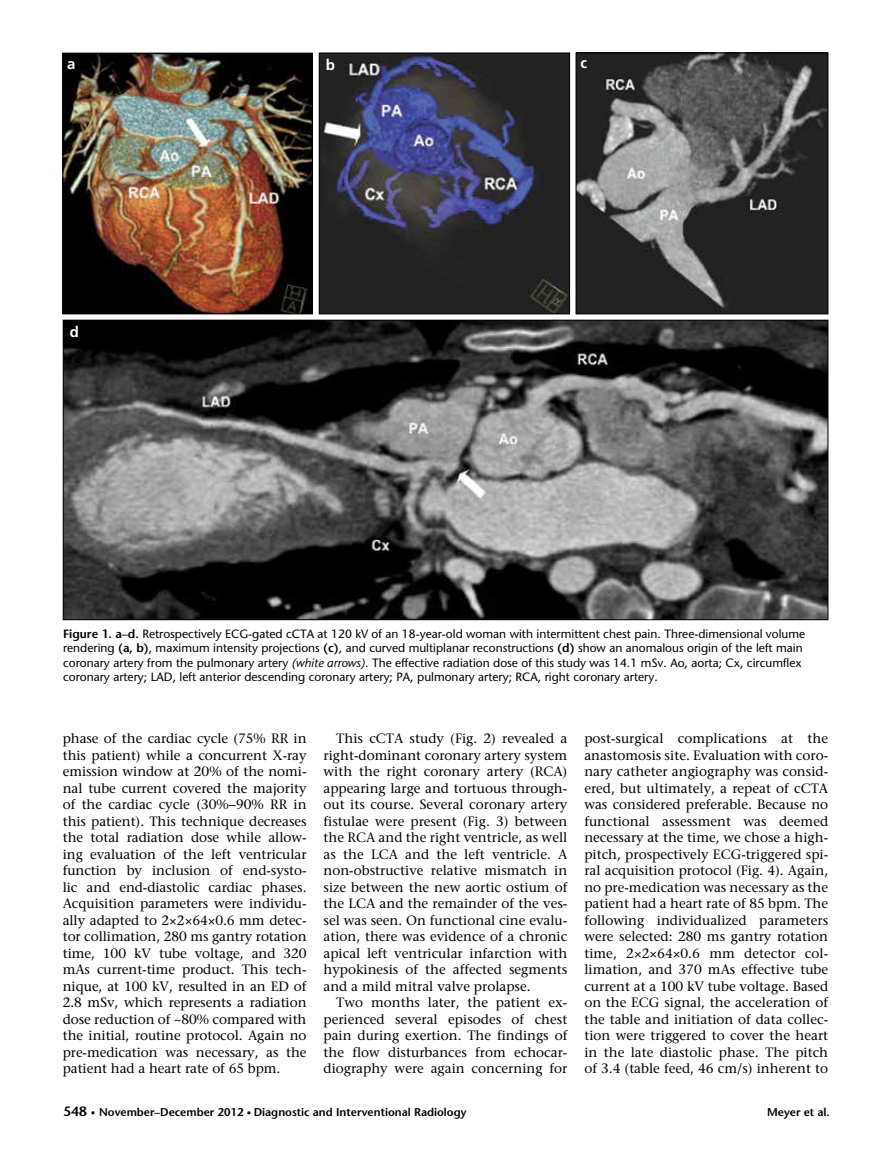
<style>
.page{position:relative;width:893px;height:1170px;background:#fff}
.page>*{position:absolute;margin:0;border:0;box-sizing:border-box;transform-origin:0 0}
.t1{font:700 15px "Frutiger";color:#fff}
.t2{font:13.5px/16.5px "Stone Serif";color:#000;text-align:justify}
.t3{font:12px/14.4px "Stone Sans";color:#000}
.t4{font:600 11.25px "Stone Sans Std";color:#000}
.s1{font-weight:700}
.s2{font-style:italic}
.s3{font-size:13.5px}
.s4{font-family:"Stone Sans Normal Tr";font-weight:400;font-size:9px}
</style>
<div class="page">
<img style="left:65px;top:55px;width:246px;height:257px">
<div style="left:63px;top:53px;width:250px;height:261px;border:1px solid #000"></div>
<img style="left:578px;top:55px;width:248px;height:257px">
<div style="left:576px;top:53px;width:252px;height:261px;border:1px solid #000"></div>
<img style="left:321px;top:55px;width:247px;height:257px">
<div style="left:319px;top:53px;width:251px;height:261px;border:1px solid #000"></div>
<img style="left:65px;top:322px;width:761px;height:296px">
<p class="t1" style="left:326px;top:56px;width:11px">b</p>
<p class="t1" style="left:67px;top:55px;width:10px">a</p>
<p class="t1" style="left:580px;top:54px;width:8px">c</p>
<p class="t1" style="left:70px;top:323px;width:11px">d</p>
<p class="t3" style="left:63px;top:626px;width:744px"><span class="s1">Figure 1. a</span>–<span class="s1">d.</span> Retrospectively ECG-gated cCTA at 120 kV of an 18-year-old woman with intermittent chest pain. Three-dimensional volume rendering <span class="s1">(a, b)</span>, maximum intensity projections <span class="s1">(c)</span>, and curved multiplanar reconstructions <span class="s1">(d)</span> show an anomalous origin of the left main coronary artery from the pulmonary artery <span class="s2">(white arrows)</span>. The effective radiation dose of this study was 14.1 mSv. Ao, aorta; Cx, circumflex coronary artery; LAD, left anterior descending coronary artery; PA, pulmonary artery; RCA, right coronary artery.</p>
<p class="t2" style="left:63px;top:730px;width:245px">phase of the cardiac cycle (75% RR in this patient) while a concurrent X-ray emission window at 20% of the nomi&shy;nal tube current covered the majority of the cardiac cycle (30%−90% RR in this patient). This technique decreases the total radiation dose while allow&shy;ing evaluation of the left ventricular function by inclusion of end-systo&shy;lic and end-diastolic cardiac phases.<br>Acquisition parameters were individu&shy;ally adapted to 2×2×64×0.6 mm detec&shy;tor collimation, 280 ms gantry rotation time, 100 kV tube voltage, and 320 mAs current-time product. This tech&shy;nique, at 100 kV, resulted in an ED of 2.8 mSv, which represents a radiation dose reduction of ~80% compared with the initial, routine protocol. Again no pre-medication was necessary, as the patient had a heart rate of 65 bpm.</p>
<p class="t2" style="left:324px;top:730px;width:245px;text-indent:13px">This cCTA study (Fig. 2) revealed a right-dominant coronary artery system with the right coronary artery (RCA) appearing large and tortuous through&shy;out its course. Several coronary artery fistulae were present (Fig. 3) between the RCA and the right ventricle, as well as the LCA and the left ventricle. A non-obstructive relative mismatch in size between the new aortic ostium of the LCA and the remainder of the ves&shy;sel was seen. On functional cine evalu&shy;ation, there was evidence of a chronic apical left ventricular infarction with hypokinesis of the affected segments and a mild mitral valve prolapse.</p>
<p class="t2" style="left:324px;top:994px;width:245px;text-indent:13px">Two months later, the patient ex&shy;perienced several episodes of chest pain during exertion. The findings of the flow disturbances from echocar&shy;diography were again concerning for</p>
<p class="t2" style="left:584px;top:730px;width:245px">post-surgical complications at the anastomosis site. Evaluation with coro&shy;nary catheter angiography was consid&shy;ered, but ultimately, a repeat of cCTA was considered preferable. Because no functional assessment was deemed necessary at the time, we chose a high&shy;pitch, prospectively ECG-triggered spi&shy;ral acquisition protocol (Fig. 4). Again, no pre-medication was necessary as the patient had a heart rate of 85 bpm. The following individualized parameters were selected: 280 ms gantry rotation time, 2×2×64×0.6 mm detector col&shy;limation, and 370 mAs effective tube current at a 100 kV tube voltage. Based on the ECG signal, the acceleration of the table and initiation of data collec&shy;tion were triggered to cover the heart in the late diastolic phase. The pitch of 3.4 (table feed, 46 cm/s) inherent to</p>
<p class="t4" style="left:64px;top:1105px;width:405px"><span class="s3">548</span> <span class="s4">•</span> November–December 2012 <span class="s4">•</span> Diagnostic and Interventional Radiology</p>
<p class="t4" style="left:767px;top:1105px;width:64px">Meyer et al.</p>
</div>
